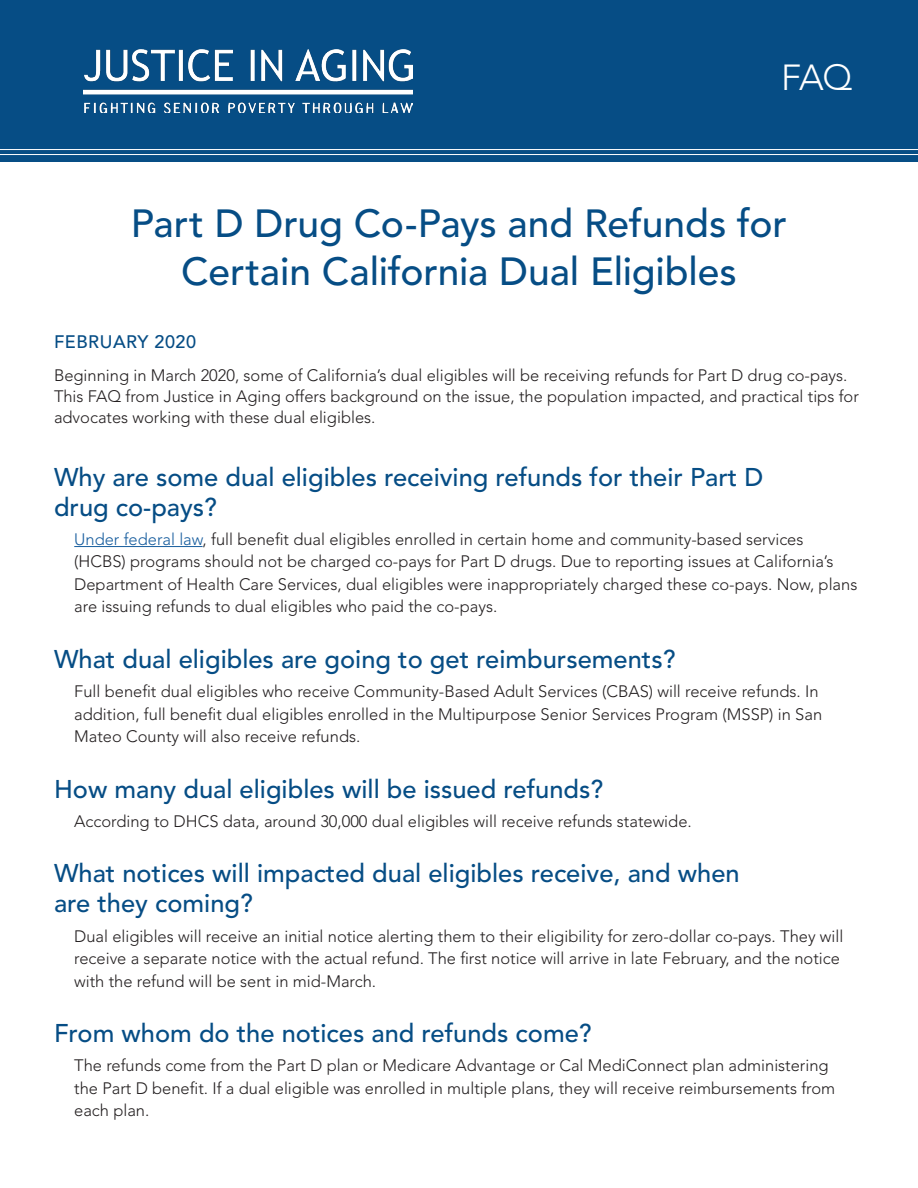
<style>
.page{position:relative;width:918px;height:1188px;background:#fff}
.page>*{position:absolute;margin:0;border:0;box-sizing:border-box;transform-origin:0 0}
.t1{font:500 39px/48px "Avenir LT Std";color:#064d85;text-align:center}
.t2{font:300 36px "Avenir LT Std";color:#fff}
.t3{font:500 25.5px/30px "Avenir LT Std";color:#064d85}
.t4{font:500 18px "Avenir LT Std";letter-spacing:.03em;color:#064d85}
.t5{font:300 16.5px/22.5px "Avenir LT Std";color:#231f20}
.s1{color:#175d9e}
</style>
<div class="page">
<div style="left:0;top:1px;width:918px;height:161px;background:#064d85"></div>
<hr style="left:0;top:149px;width:918px;height:1px;background:#fff">
<hr style="left:0;top:154px;width:918px;height:1px;background:#fff">
<img style="left:84px;top:50px;width:328px;height:63px">
<hr style="left:74px;top:546px;width:129px;height:1px;background:#175d9e">
<p class="t2" style="left:781px;top:57px;width:73px">FAQ</p>
<h1 class="t1" style="left:131px;top:201px;width:658px">Part D Drug Co-Pays and Refunds for<br>Certain California Dual Eligibles</h1>
<p class="t4" style="left:54px;top:332px;width:144px">FEBRUARY 2020</p>
<p class="t5" style="left:54px;top:365px;width:806px;line-height:21px">Beginning in March 2020, some of California’s dual eligibles will be receiving refunds for Part D drug co-pays.<br>This FAQ from Justice in Aging offers background on the issue, the population impacted, and practical tips for advocates working with these dual eligibles.</p>
<h2 class="t3" style="left:54px;top:462px;width:711px">Why are some dual eligibles receiving refunds for their Part D drug co-pays?</h2>
<p class="t5" style="left:74px;top:528px;width:785px"><span class="s1">Under federal law</span>, full benefit dual eligibles enrolled in certain home and community-based services (HCBS) programs should not be charged co-pays for Part D drugs. Due to reporting issues at California’s Department of Health Care Services, dual eligibles were inappropriately charged these co-pays. Now, plans are issuing refunds to dual eligibles who paid the co-pays.</p>
<h2 class="t3" style="left:54px;top:645px;width:623px">What dual eligibles are going to get reimbursements?</h2>
<p class="t5" style="left:74px;top:680px;width:749px">Full benefit dual eligibles who receive Community-Based Adult Services (CBAS) will receive refunds. In addition, full benefit dual eligibles enrolled in the Multipurpose Senior Services Program (MSSP) in San<br>Mateo County will also receive refunds.</p>
<h2 class="t3" style="left:54px;top:774px;width:551px">How many dual eligibles will be issued refunds?</h2>
<p class="t5" style="left:74px;top:810px;width:619px">According to DHCS data, around 30,000 dual eligibles will receive refunds statewide.</p>
<h2 class="t3" style="left:54px;top:859px;width:687px">What notices will impacted dual eligibles receive, and when are they coming?</h2>
<p class="t5" style="left:74px;top:925px;width:771px">Dual eligibles will receive an initial notice alerting them to their eligibility for zero-dollar co-pays. They will receive a separate notice with the actual refund. The first notice will arrive in late February, and the notice with the refund will be sent in mid-March.</p>
<h2 class="t3" style="left:54px;top:1019px;width:539px">From whom do the notices and refunds come?</h2>
<p class="t5" style="left:74px;top:1055px;width:763px">The refunds come from the Part D plan or Medicare Advantage or Cal MediConnect plan administering the Part D benefit. If a dual eligible was enrolled in multiple plans, they will receive reimbursements from each plan.</p>
</div>
